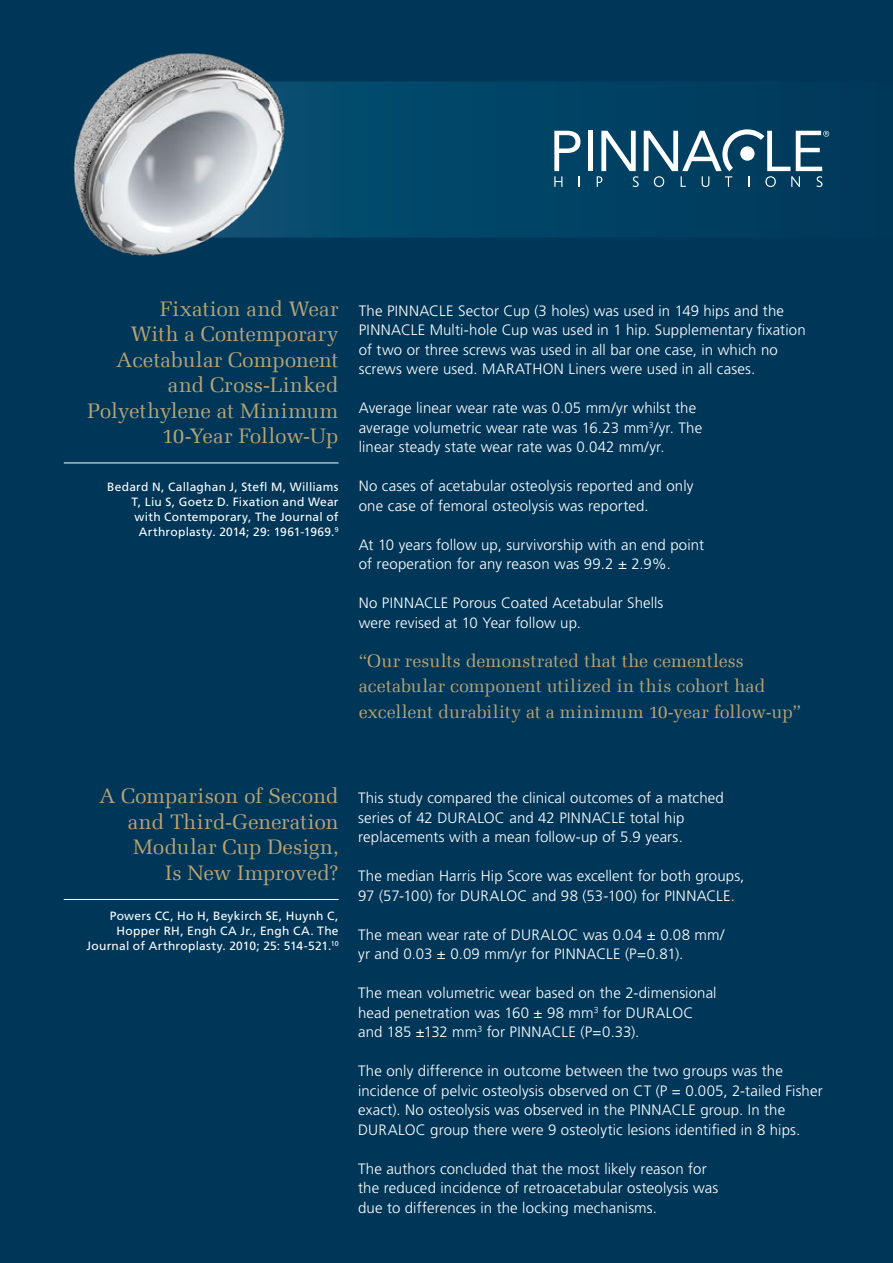
<style>
.page{position:relative;width:893px;height:1263px;background:#003759}
.page>*{position:absolute;margin:0;border:0;box-sizing:border-box;transform-origin:0 0}
.t1{font:21px/25.5px "Melior Com";letter-spacing:-.005em;color:#b9a374;text-align:right}
.t2{font:18px/25.5px "Melior Com";color:#b9a374}
.t3{font:300 15px/19.5px "Frutiger LT Std";letter-spacing:.01em;color:#fff}
.t4{font:12px/15px "Frutiger LT Std";letter-spacing:.02em;color:#fff;text-align:right}
</style>
<div class="page">
<svg style="left:308px;top:82px;width:522px;height:156px"></svg>
<div style="left:588px;top:131px;width:5px;height:40px;background:#fff"></div>
<svg style="left:554px;top:131px;width:26px;height:56px"></svg>
<svg style="left:597px;top:129px;width:232px;height:58px"></svg>
<img style="left:73px;top:53px;width:235px;height:203px">
<hr style="left:64px;top:463px;width:275px;height:1px;background:#fff">
<hr style="left:64px;top:899px;width:275px;height:1px;background:#fff">
<h1 class="t1" style="left:88px;top:296px;width:253px">Fixation and Wear<br>With a Contemporary<br>Acetabular Component and Cross-Linked<br>Polyethylene at Minimum<br>10-Year Follow-Up</h1>
<p class="t4" style="left:107px;top:479px;width:233px">Bedard N, Callaghan J, Stefl M, Williams T, Liu S, Goetz D. Fixation and Wear with Contemporary, The Journal of Arthroplasty. 2014; 29: 1961-1969.<sup>9</sup></p>
<p class="t3" style="left:359px;top:301px;width:448px">The PINNACLE Sector Cup (3 holes) was used in 149 hips and the PINNACLE Multi-hole Cup was used in 1 hip. Supplementary fixation of two or three screws was used in all bar one case, in which no screws were used. MARATHON Liners were used in all cases.</p>
<p class="t3" style="left:359px;top:398px;width:345px">Average linear wear rate was 0.05 mm/yr whilst the average volumetric wear rate was 16.23 mm<sup>3</sup>/yr. The linear steady state wear rate was 0.042 mm/yr.</p>
<p class="t3" style="left:359px;top:476px;width:336px">No cases of acetabular osteolysis reported and only one case of femoral osteolysis was reported.</p>
<p class="t3" style="left:359px;top:535px;width:347px">At 10 years follow up, survivorship with an end point of reoperation for any reason was 99.2 ± 2.9%.</p>
<p class="t3" style="left:359px;top:593px;width:306px">No PINNACLE Porous Coated Acetabular Shells were revised at 10 Year follow up.</p>
<p class="t2" style="left:359px;top:648px;width:444px">“Our results demonstrated that the cementless acetabular component utilized in this cohort had excellent durability at a minimum 10-year follow-up”</p>
<h1 class="t1" style="left:99px;top:783px;width:241px">A Comparison of Second and Third-Generation<br>Modular Cup Design,<br>Is New Improved?</h1>
<p class="t4" style="left:87px;top:908px;width:254px">Powers CC, Ho H, Beykirch SE, Huynh C,<br>Hopper RH, Engh CA Jr., Engh CA. The<br>Journal of Arthroplasty. 2010; 25: 514-521.<sup>10</sup></p>
<p class="t3" style="left:358px;top:788px;width:367px">This study compared the clinical outcomes of a matched series of 42 DURALOC and 42 PINNACLE total hip replacements with a mean follow-up of 5.9 years.</p>
<p class="t3" style="left:358px;top:866px;width:388px">The median Harris Hip Score was excellent for both groups,<br>97 (57-100) for DURALOC and 98 (53-100) for PINNACLE.</p>
<p class="t3" style="left:358px;top:925px;width:368px">The mean wear rate of DURALOC was 0.04 ± 0.08 mm/ yr and 0.03 ± 0.09 mm/yr for PINNACLE (P=0.81).</p>
<p class="t3" style="left:358px;top:983px;width:360px">The mean volumetric wear based on the 2-dimensional head penetration was 160 ± 98 mm<sup>3</sup> for DURALOC and 185 ±132 mm<sup>3</sup> for PINNACLE (P=0.33).</p>
<p class="t3" style="left:358px;top:1061px;width:466px">The only difference in outcome between the two groups was the incidence of pelvic osteolysis observed on CT (P = 0.005, 2-tailed Fisher exact). No osteolysis was observed in the PINNACLE group. In the DURALOC group there were 9 osteolytic lesions identified in 8 hips.</p>
<p class="t3" style="left:358px;top:1159px;width:362px">The authors concluded that the most likely reason for the reduced incidence of retroacetabular osteolysis was due to differences in the locking mechanisms.</p>
</div>
